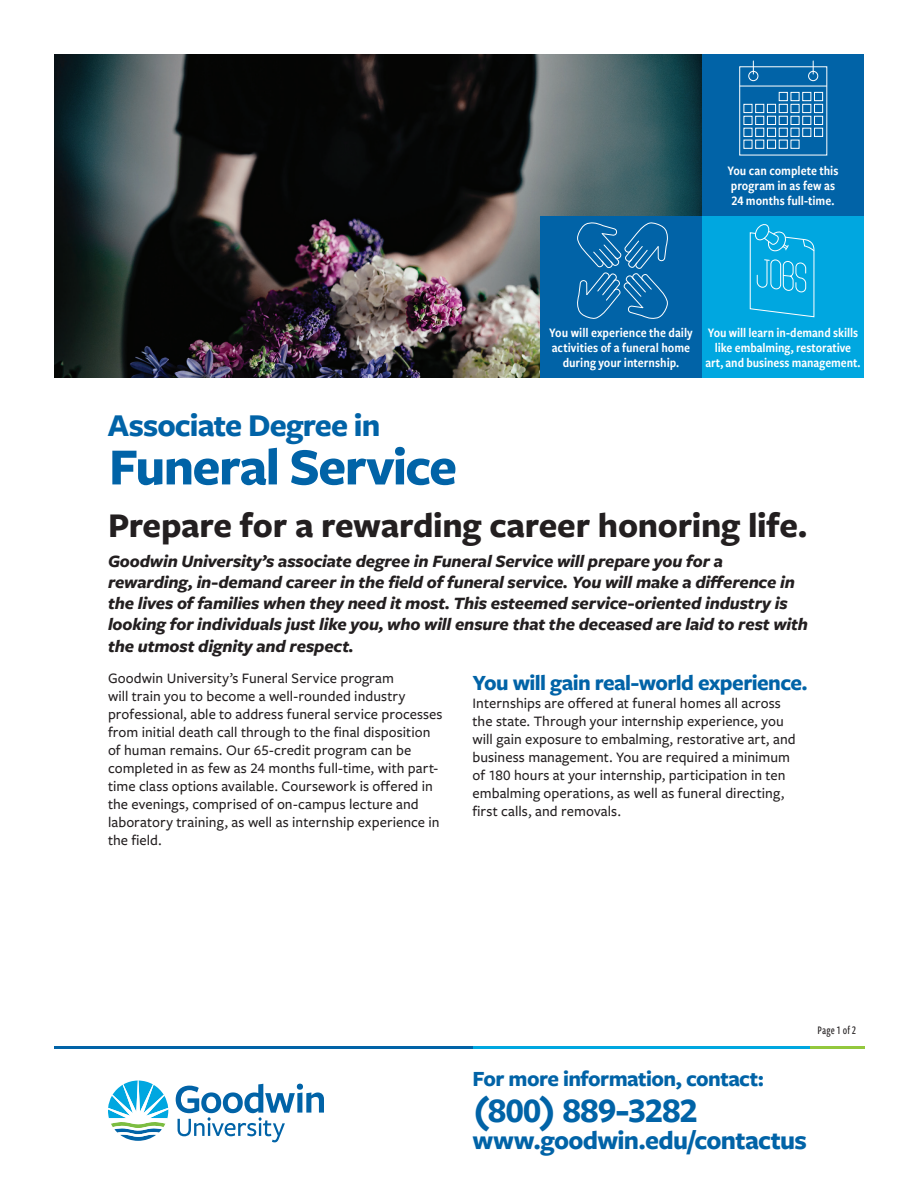
<style>
.page{position:relative;width:918px;height:1188px;background:#fff}
.page>*{position:absolute;margin:0;border:0;box-sizing:border-box;transform-origin:0 0}
.t1{font:700 54px "Freight Sans Pro";letter-spacing:-.03em;color:#0163a7}
.t2{font:700 36px "Freight Sans Pro";letter-spacing:-.01em;color:#231f20}
.t3{font:700 36px "Freight Sans Pro";letter-spacing:-.015em;color:#0163a7}
.t4{font:700 33px "Freight Sans Pro";letter-spacing:-.025em;color:#0163a7}
.t5{font:700 27px "Freight Sans Pro";letter-spacing:-.025em;color:#0163a7}
.t6{font:700 22.5px "Freight Sans Pro";letter-spacing:-.025em;color:#0163a7}
.t7{font:italic 700 18px/21px "Freight Sans Pro";letter-spacing:-.01em;color:#231f20}
.t8{font:500 15px/18px "Freight Sans Pro";letter-spacing:.005em;color:#231f20}
.t9{font:13.5px/15px "Freight Sans Cnd Pro Semi";letter-spacing:-.005em;color:#fff;text-align:center}
.t10{font:500 12px "Freight Sans Cmp Pro";letter-spacing:.01em;color:#231f20}
</style>
<div class="page">
<hr style="left:472px;top:1046px;width:338px;height:3px;background:#00a7e0">
<hr style="left:54px;top:1046px;width:418px;height:3px;background:#0163a7">
<hr style="left:810px;top:1046px;width:55px;height:3px;background:#93c83d">
<svg style="left:176px;top:1084px;width:148px;height:58px"></svg>
<svg style="left:108px;top:1081px;width:60px;height:60px"></svg>
<img style="left:54px;top:54px;width:648px;height:324px">
<div style="left:702px;top:216px;width:162px;height:162px;background:#00a7e0"></div>
<div style="left:540px;top:216px;width:162px;height:162px;background:#0163a7"></div>
<div style="left:702px;top:54px;width:162px;height:162px;background:#0163a7"></div>
<svg style="left:577px;top:222px;width:91px;height:97px"></svg>
<svg style="left:750px;top:224px;width:64px;height:93px"></svg>
<hr style="left:740px;top:86px;width:87px;height:1px;background:#fff">
<div style="left:779px;top:92px;width:9px;height:9px;border:1px solid #fff"></div>
<div style="left:779px;top:140px;width:9px;height:9px;border:1px solid #fff"></div>
<div style="left:779px;top:128px;width:9px;height:9px;border:1px solid #fff"></div>
<div style="left:779px;top:116px;width:9px;height:9px;border:1px solid #fff"></div>
<div style="left:779px;top:104px;width:9px;height:9px;border:1px solid #fff"></div>
<div style="left:814px;top:92px;width:9px;height:9px;border:1px solid #fff"></div>
<div style="left:802px;top:92px;width:9px;height:9px;border:1px solid #fff"></div>
<div style="left:791px;top:92px;width:9px;height:9px;border:1px solid #fff"></div>
<div style="left:814px;top:104px;width:9px;height:9px;border:1px solid #fff"></div>
<div style="left:802px;top:104px;width:9px;height:9px;border:1px solid #fff"></div>
<div style="left:791px;top:104px;width:9px;height:9px;border:1px solid #fff"></div>
<div style="left:814px;top:116px;width:9px;height:9px;border:1px solid #fff"></div>
<div style="left:802px;top:116px;width:9px;height:9px;border:1px solid #fff"></div>
<div style="left:791px;top:116px;width:9px;height:9px;border:1px solid #fff"></div>
<div style="left:814px;top:128px;width:9px;height:9px;border:1px solid #fff"></div>
<div style="left:802px;top:128px;width:9px;height:9px;border:1px solid #fff"></div>
<div style="left:791px;top:128px;width:9px;height:9px;border:1px solid #fff"></div>
<div style="left:791px;top:140px;width:9px;height:9px;border:1px solid #fff"></div>
<div style="left:767px;top:104px;width:9px;height:9px;border:1px solid #fff"></div>
<div style="left:755px;top:104px;width:9px;height:9px;border:1px solid #fff"></div>
<div style="left:743px;top:104px;width:10px;height:9px;border:1px solid #fff"></div>
<div style="left:767px;top:116px;width:9px;height:9px;border:1px solid #fff"></div>
<div style="left:755px;top:116px;width:9px;height:9px;border:1px solid #fff"></div>
<div style="left:743px;top:116px;width:10px;height:9px;border:1px solid #fff"></div>
<div style="left:767px;top:128px;width:9px;height:9px;border:1px solid #fff"></div>
<div style="left:755px;top:128px;width:9px;height:9px;border:1px solid #fff"></div>
<div style="left:743px;top:128px;width:10px;height:9px;border:1px solid #fff"></div>
<div style="left:767px;top:140px;width:9px;height:9px;border:1px solid #fff"></div>
<div style="left:755px;top:140px;width:9px;height:9px;border:1px solid #fff"></div>
<div style="left:743px;top:140px;width:10px;height:9px;border:1px solid #fff"></div>
<div style="left:748px;top:71px;width:10px;height:10px;border:1px solid #fff;border-radius:50%"></div>
<div style="left:808px;top:71px;width:10px;height:10px;border:1px solid #fff;border-radius:50%"></div>
<h3 class="t4" style="left:108px;top:403px;width:274px">Associate Degree in</h3>
<h1 class="t1" style="left:109px;top:430px;width:350px">Funeral Service</h1>
<p class="t9" style="left:727px;top:163px;width:113px;text-align:left">You can complete this program in as few as<br>24 months full-time.</p>
<p class="t9" style="left:549px;top:325px;width:145px">You will experience the daily activities of a funeral home during your internship.</p>
<p class="t9" style="left:705px;top:325px;width:157px">You will learn in-demand skills like embalming, restorative art, and business management.</p>
<h2 class="t2" style="left:108px;top:501px;width:701px">Prepare for a rewarding career honoring life.</h2>
<p class="t7" style="left:108px;top:550px;width:702px">Goodwin University’s associate degree in Funeral Service will prepare you for a rewarding, in-demand career in the field of funeral service. You will make a difference in the lives of families when they need it most. This esteemed service-oriented industry is looking for individuals just like you, who will ensure that the deceased are laid to rest with the utmost dignity and respect.</p>
<p class="t8" style="left:108px;top:669px;width:336px">Goodwin University’s Funeral Service program<br>will train you to become a well-rounded industry professional, able to address funeral service processes from initial death call through to the final disposition of human remains. Our 65-credit program can be completed in as few as 24 months full-time, with part&shy;time class options available. Coursework is offered in the evenings, comprised of on-campus lecture and laboratory training, as well as internship experience in the field.</p>
<h3 class="t6" style="left:472px;top:668px;width:337px">You will gain real-world experience.</h3>
<p class="t8" style="left:472px;top:694px;width:325px">Internships are offered at funeral homes all across the state. Through your internship experience, you will gain exposure to embalming, restorative art, and business management. You are required a minimum of 180 hours at your internship, participation in ten embalming operations, as well as funeral directing, first calls, and removals.</p>
<p class="t10" style="left:818px;top:1022px;width:40px">Page 1 of 2</p>
<h3 class="t6" style="left:472px;top:1063px;width:293px">For more information, contact:</h3>
<h2 class="t3" style="left:472px;top:1085px;width:227px">(800) 889-3282</h2>
<h3 class="t5" style="left:472px;top:1121px;width:336px">www.goodwin.edu/contactus</h3>
</div>
